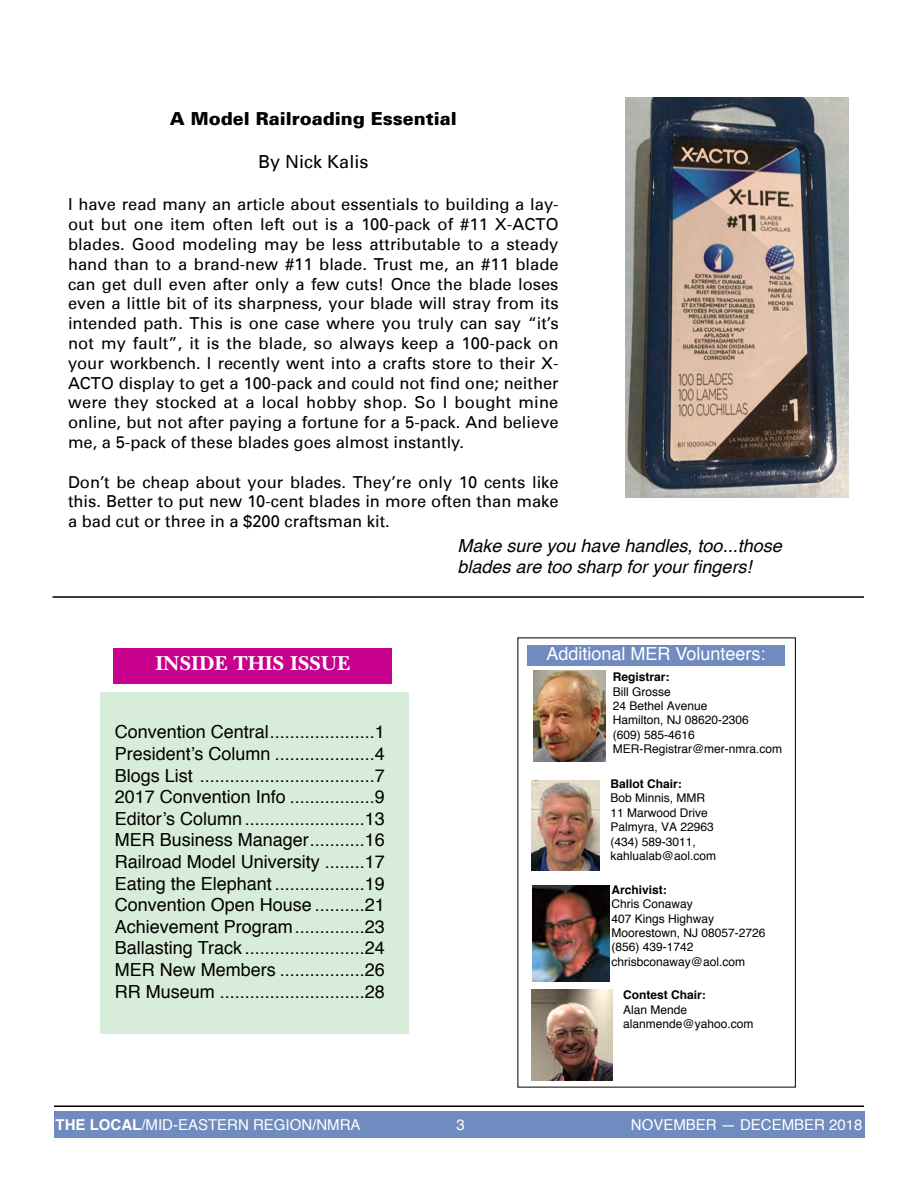
<style>
.page{position:relative;width:918px;height:1188px;background:#fff}
.page>*{position:absolute;margin:0;border:0;box-sizing:border-box;transform-origin:0 0}
.t1{font:700 21px "New Baskerville";color:#fff}
.t2{font:18px/21.6px "Helvetica";color:#000;text-align:justify}
.t3{font:italic 18px/21.6px "Helvetica";color:#000}
.t4{font:900 18px "Univers";color:#000}
.t5{font:18px "Helvetica";color:#fff}
.t6{font:18px "Univers";color:#000}
.t7{font:16.5px/19.8px "Univers";color:#000;text-align:justify}
.t8{font:15px "Helvetica";color:#fff}
.t9{font:12px/14.4px "Helvetica";color:#000}
.t10{font:700 12px "Helvetica";color:#000}
.s1{font-weight:700}
</style>
<div class="page">
<hr style="left:54px;top:1105px;width:810px;height:2px;background:#000">
<hr style="left:52px;top:596px;width:812px;height:2px;background:#000">
<div style="left:113px;top:648px;width:279px;height:35px;background:#c7008d"></div>
<div style="left:100px;top:692px;width:309px;height:342px;background:#d8ecda"></div>
<div style="left:517px;top:637px;width:279px;height:450px;border:1px solid #000"></div>
<svg style="left:532px;top:780px;width:68px;height:1px"></svg>
<img style="left:532px;top:781px;width:68px;height:90px">
<img style="left:533px;top:671px;width:72px;height:91px">
<div style="left:527px;top:646px;width:257px;height:20px;background:#6f8bbf"></div>
<img style="left:532px;top:885px;width:77px;height:96px">
<img style="left:532px;top:989px;width:81px;height:91px">
<img style="left:625px;top:98px;width:223px;height:400px">
<div style="left:54px;top:1111px;width:810px;height:27px;background:#6f8bbf"></div>
<p class="t4" style="left:170px;top:109px;width:288px">A Model Railroading Essential</p>
<p class="t6" style="left:258px;top:153px;width:112px">By Nick Kalis</p>
<p class="t7" style="left:68px;top:195px;width:492px">I have read many an article about essentials to building a lay&shy;out but one item often left out is a 100-pack of #11 X-ACTO blades. Good modeling may be less attributable to a steady hand than to a brand-new #11 blade. Trust me, an #11 blade can get dull even after only a few cuts! Once the blade loses even a little bit of its sharpness, your blade will stray from its intended path. This is one case where you truly can say “it’s not my fault”, it is the blade, so always keep a 100-pack on your workbench. I recently went into a crafts store to their X-ACTO display to get a 100-pack and could not find one; neither were they stocked at a local hobby shop. So I bought mine online, but not after paying a fortune for a 5-pack. And believe me, a 5-pack of these blades goes almost instantly.</p>
<p class="t7" style="left:68px;top:472px;width:492px">Don’t be cheap about your blades. They’re only 10 cents like this. Better to put new 10-cent blades in more often than make a bad cut or three in a $200 craftsman kit.</p>
<p class="t3" style="left:458px;top:536px;width:326px">Make sure you have handles, too...those blades are too sharp for your fingers!</p>
<p class="t1" style="left:155px;top:656px;width:196px">INSIDE THIS ISSUE</p>
<p class="t2" style="left:115px;top:723px;width:272px">Convention Central.....................1<br>President’s Column ....................4<br>Blogs List ...................................7<br>2017 Convention Info .................9<br>Editor’s Column ........................13<br>MER Business Manager...........16<br>Railroad Model University ........17<br>Eating the Elephant ..................19<br>Convention Open House ..........21<br>Achievement Program..............23<br>Ballasting Track ........................24<br>MER New Members .................26<br>RR Museum .............................28</p>
<p class="t5" style="left:546px;top:647px;width:221px">Additional MER Volunteers:</p>
<p class="t10" style="left:613px;top:672px;width:58px">Registrar:</p>
<p class="t9" style="left:613px;top:685px;width:171px">Bill Grosse<br>24 Bethel Avenue<br>Hamilton, NJ 08620-2306<br>(609) 585-4616<br>MER-Registrar@mer-nmra.com</p>
<p class="t10" style="left:610px;top:779px;width:73px">Ballot Chair:</p>
<p class="t9" style="left:610px;top:792px;width:107px">Bob Minnis, MMR<br>11 Marwood Drive<br>Palmyra, VA 22963 (434) 589-3011, kahlualab@aol.com</p>
<p class="t10" style="left:612px;top:885px;width:57px">Archivist:</p>
<p class="t9" style="left:612px;top:898px;width:156px">Chris Conaway<br>407 Kings Highway<br>Moorestown, NJ 08057-2726 (856) 439-1742 chrisbconaway@aol.com</p>
<p class="t10" style="left:623px;top:990px;width:84px">Contest Chair:</p>
<p class="t9" style="left:623px;top:1003px;width:132px">Alan Mende alanmende@yahoo.com</p>
<p class="t8" style="left:56px;top:1118px;width:307px"><span class="s1">THE LOCAL</span>/MID-EASTERN REGION/NMRA</p>
<p class="t8" style="left:456px;top:1118px;width:10px">3</p>
<p class="t8" style="left:631px;top:1118px;width:233px">NOVEMBER — DECEMBER 2018</p>
</div>
